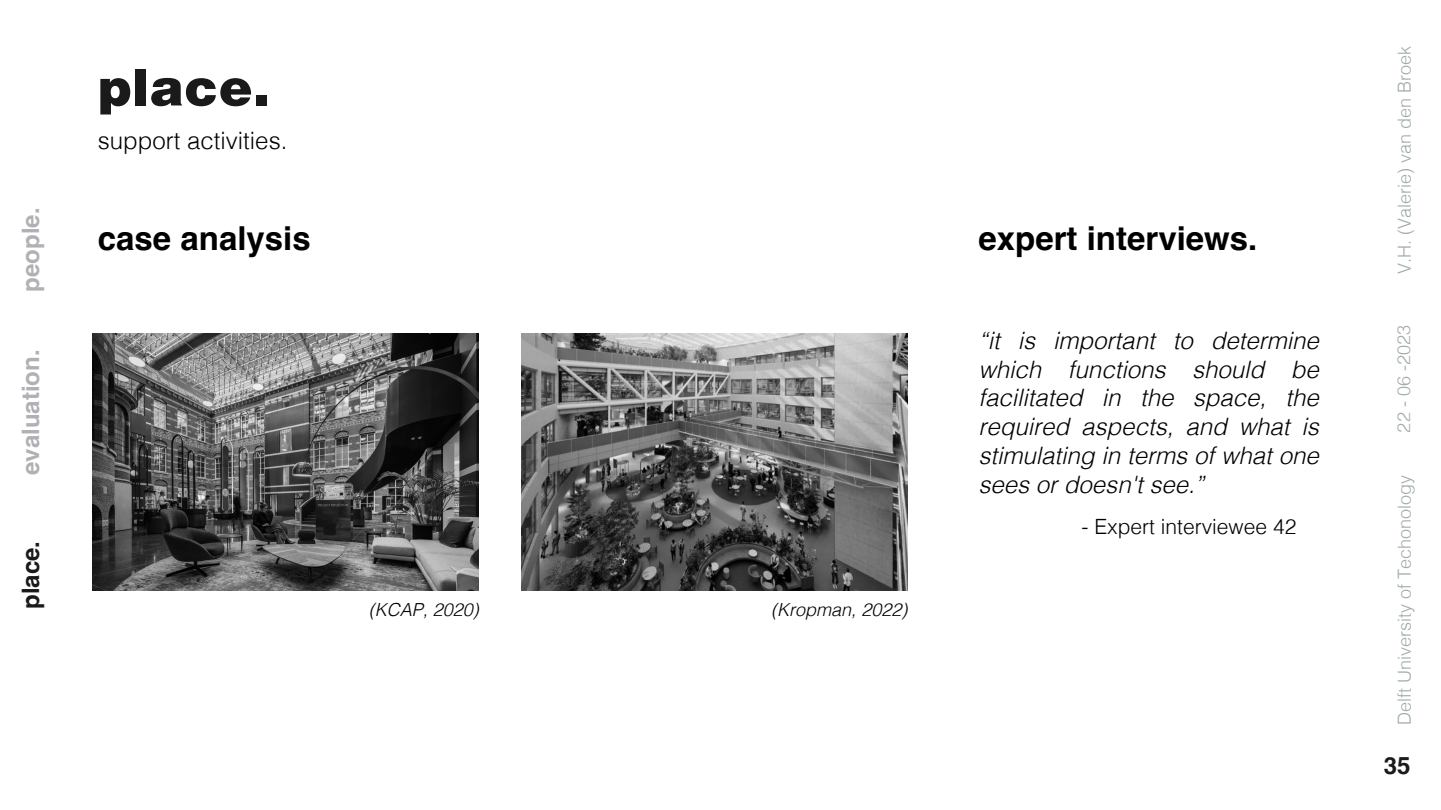
<style>
.page{position:relative;width:1441px;height:810px;background:#fff}
.page>*{position:absolute;margin:0;border:0;box-sizing:border-box;transform-origin:0 0}
.t1{font:900 51.75px "Helvetica";color:#1a1a1a}
.t2{font:700 33px "Helvetica";color:#000}
.t3{font:italic 300 24px/28.8px "Helvetica";color:#000;text-align:justify}
.t4{font:300 24px "Helvetica";color:#000}
.t5{font:700 24px "Helvetica";color:#b0b1b5}
.t6{font:700 24px "Helvetica";color:#1a1a1a}
.t7{font:300 21px "Helvetica";color:#000}
.t8{font:300 18px "Helvetica";color:#a1aca5}
.t9{font:italic 300 18px "Helvetica";color:#000}
</style>
<div class="page">
<img style="left:93px;top:333px;width:386px;height:258px">
<img style="left:521px;top:333px;width:386px;height:258px">
<p class="t5" style="left:16px;top:292px;width:86px;rotate:-90deg">people.</p>
<p class="t5" style="left:16px;top:475px;width:127px;rotate:-90deg">evaluation.</p>
<p class="t6" style="left:16px;top:609px;width:70px;rotate:-90deg">place.</p>
<p class="t1" style="left:98px;top:56px;width:174px">place.</p>
<p class="t4" style="left:98px;top:120px;width:191px">support activities.</p>
<p class="t2" style="left:98px;top:218px;width:214px">case analysis</p>
<p class="t2" style="left:978px;top:218px;width:280px">expert interviews.</p>
<p class="t9" style="left:369px;top:594px;width:112px">(KCAP, 2020)</p>
<p class="t9" style="left:771px;top:594px;width:138px">(Kropman, 2022)</p>
<p class="t3" style="left:978px;top:325px;width:342px">“it is important to determine which functions should be facilitated in the space, the required aspects, and what is stimulating in terms of what one sees or doesn't see.”</p>
<p class="t7" style="left:1081px;top:508px;width:216px">- Expert interviewee 42</p>
<p class="t8" style="left:1388px;top:274px;width:230px;rotate:-90deg">V.H. (Valerie) van den Broek</p>
<p class="t8" style="left:1388px;top:433px;width:109px;rotate:-90deg">22 - 06 -2023</p>
<p class="t8" style="left:1388px;top:725px;width:252px;rotate:-90deg">Delft University of Techonology</p>
<p class="t6" style="left:1383px;top:751px;width:28px">35</p>
</div>
